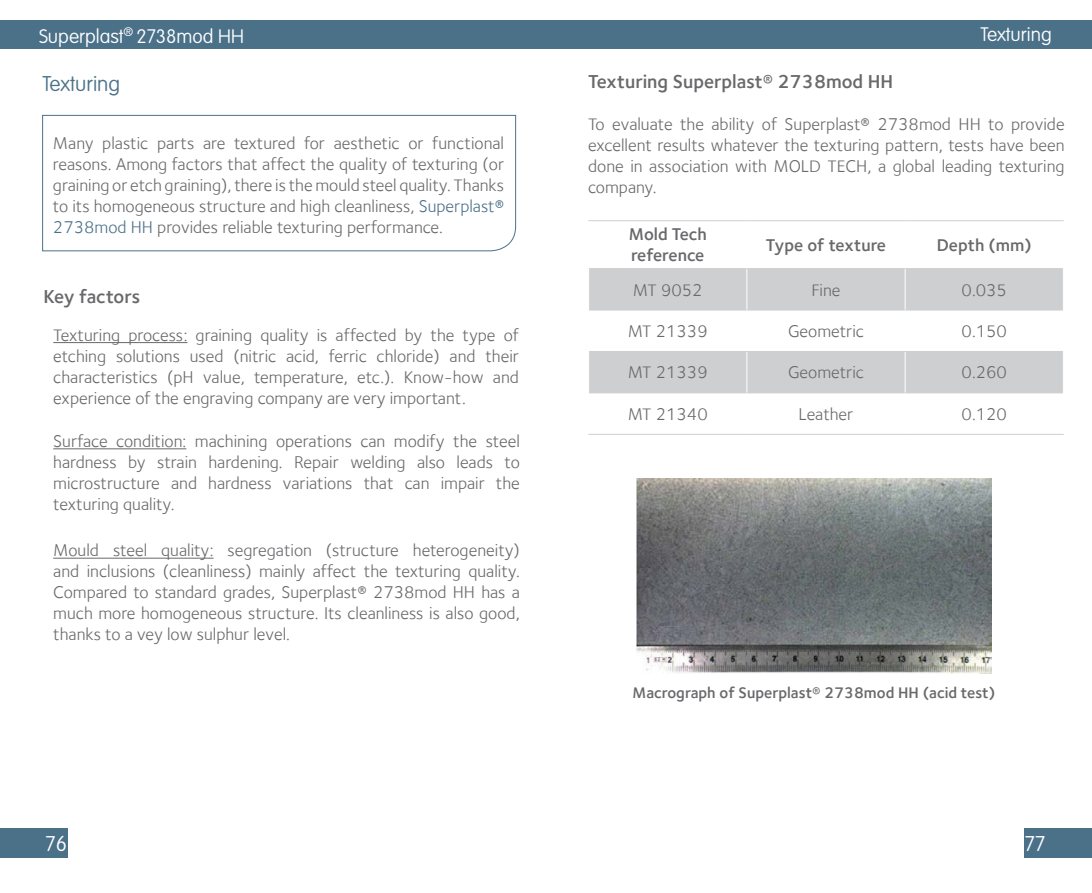
<style>
.page{position:relative;width:1092px;height:893px;background:#fff}
.page>*{position:absolute;margin:0;border:0;box-sizing:border-box;transform-origin:0 0}
.Titres_généraux{font:100 21px "VAG Rounded Std";color:#4b7189}
.t1{font:100 21px "VAG Rounded Std";color:#fff}
.Titres_généraux-2{font:600 19.25px "Foundry Sterling";color:#69696c}
.Titre_chapitre{font:100 19.25px "VAG Rounded Std";color:#fff}
.Texte{font:17.5px/21px "Foundry Sterling";color:#69696c;text-align:justify}
.t2{font:600 17.5px "Foundry Sterling";color:#69696c}
.t3{font:600 15.75px "Foundry Sterling";color:#69696c}
.s1{color:#4b7189}
</style>
<div class="page">
<div style="left:0;top:21px;width:545px;height:28px;background:#4b7189"></div>
<div style="left:545px;top:21px;width:546px;height:28px;background:#4b7189"></div>
<div style="left:0;top:828px;width:67px;height:30px;background:#4b7189"></div>
<div style="left:1024px;top:828px;width:67px;height:30px;background:#4b7189"></div>
<svg style="left:42px;top:115px;width:474px;height:137px"></svg>
<hr style="left:53px;top:448px;width:133px;height:1px;background:#69696c">
<hr style="left:53px;top:558px;width:160px;height:1px;background:#69696c">
<hr style="left:53px;top:342px;width:134px;height:1px;background:#69696c">
<svg style="left:589px;top:269px;width:473px;height:123px;fill:#cecfd1"></svg>
<hr style="left:588px;top:220px;width:158px;height:1px;background:#cecfd1">
<hr style="left:746px;top:220px;width:159px;height:1px;background:#cecfd1">
<hr style="left:905px;top:220px;width:158px;height:1px;background:#cecfd1">
<hr style="left:589px;top:268px;width:157px;height:1px;background:#cecfd1">
<hr style="left:746px;top:268px;width:159px;height:1px;background:#cecfd1">
<hr style="left:905px;top:268px;width:157px;height:1px;background:#cecfd1">
<hr style="left:589px;top:310px;width:157px;height:1px;background:#cecfd1">
<hr style="left:746px;top:310px;width:159px;height:1px;background:#cecfd1">
<hr style="left:905px;top:310px;width:157px;height:1px;background:#cecfd1">
<hr style="left:589px;top:351px;width:157px;height:1px;background:#cecfd1">
<hr style="left:746px;top:351px;width:159px;height:1px;background:#cecfd1">
<hr style="left:905px;top:351px;width:157px;height:1px;background:#cecfd1">
<hr style="left:589px;top:392px;width:157px;height:1px;background:#cecfd1">
<hr style="left:746px;top:392px;width:159px;height:1px;background:#cecfd1">
<hr style="left:905px;top:392px;width:157px;height:1px;background:#cecfd1">
<hr style="left:588px;top:434px;width:158px;height:1px;background:#cecfd1">
<hr style="left:746px;top:434px;width:159px;height:1px;background:#cecfd1">
<hr style="left:905px;top:434px;width:158px;height:1px;background:#cecfd1">
<hr style="left:746px;top:269px;width:1px;height:41px;background:#fff">
<hr style="left:904px;top:269px;width:1px;height:41px;background:#fff">
<hr style="left:746px;top:310px;width:1px;height:41px;background:#fff">
<hr style="left:904px;top:310px;width:1px;height:41px;background:#fff">
<hr style="left:746px;top:352px;width:1px;height:40px;background:#fff">
<hr style="left:904px;top:352px;width:1px;height:40px;background:#fff">
<img style="left:636px;top:479px;width:355px;height:195px">
<p class="Titre_chapitre" style="left:39px;top:25px;width:206px">Superplast<sup>®</sup> 2738mod HH</p>
<p class="Titres_généraux" style="left:42px;top:71px;width:79px">Texturing</p>
<p class="Texte" style="left:53px;top:133px;width:452px">Many plastic parts are textured for aesthetic or functional reasons. Among factors that affect the quality of texturing (or graining or etch graining), there is the mould steel quality. Thanks to its homogeneous structure and high cleanliness, <span class="s1">Superplast® 2738mod HH</span> provides reliable texturing performance.</p>
<p class="Titres_généraux-2" style="left:43px;top:285px;width:98px">Key factors</p>
<p class="Texte" style="left:53px;top:324px;width:467px">Texturing process: graining quality is affected by the type of etching solutions used (nitric acid, ferric chloride) and their characteristics (pH value, temperature, etc.). Know-how and experience of the engraving company are very important.</p>
<p class="Texte" style="left:53px;top:431px;width:468px">Surface condition: machining operations can modify the steel hardness by strain hardening. Repair welding also leads to microstructure and hardness variations that can impair the texturing quality.</p>
<p class="Texte" style="left:53px;top:540px;width:468px">Mould steel quality: segregation (structure heterogeneity) and inclusions (cleanliness) mainly affect the texturing quality.<br>Compared to standard grades, Superplast® 2738mod HH has a much more homogeneous structure. Its cleanliness is also good, thanks to a vey low sulphur level.</p>
<p class="Titre_chapitre" style="left:980px;top:23px;width:73px">Texturing</p>
<p class="Titres_généraux-2" style="left:588px;top:70px;width:306px">Texturing Superplast® 2738mod HH</p>
<p class="Texte" style="left:588px;top:113px;width:478px">To evaluate the ability of Superplast® 2738mod HH to provide excellent results whatever the texturing pattern, tests have been done in association with MOLD TECH, a global leading texturing company.</p>
<p class="t2" style="left:628px;top:224px;width:79px">Mold Tech</p>
<p class="t2" style="left:631px;top:245px;width:75px">reference</p>
<p class="t2" style="left:765px;top:235px;width:122px">Type of texture</p>
<p class="t2" style="left:936px;top:235px;width:96px">Depth (mm)</p>
<p class="Texte" style="left:633px;top:279px;width:71px">MT 9052</p>
<p class="Texte" style="left:811px;top:279px;width:31px">Fine</p>
<p class="Texte" style="left:961px;top:279px;width:47px">0.035</p>
<p class="Texte" style="left:627px;top:321px;width:81px">MT 21339</p>
<p class="Texte" style="left:788px;top:321px;width:77px">Geometric</p>
<p class="Texte" style="left:961px;top:321px;width:47px">0.150</p>
<p class="Texte" style="left:627px;top:362px;width:81px">MT 21339</p>
<p class="Texte" style="left:788px;top:362px;width:77px">Geometric</p>
<p class="Texte" style="left:961px;top:362px;width:47px">0.260</p>
<p class="Texte" style="left:627px;top:403px;width:81px">MT 21340</p>
<p class="Texte" style="left:798px;top:403px;width:56px">Leather</p>
<p class="Texte" style="left:961px;top:403px;width:47px">0.120</p>
<p class="t3" style="left:632px;top:683px;width:364px">Macrograph of Superplast® 2738mod HH (acid test)</p>
<p class="t1" style="left:46px;top:832px;width:23px">76</p>
<p class="t1" style="left:1024px;top:832px;width:22px">77</p>
</div>
